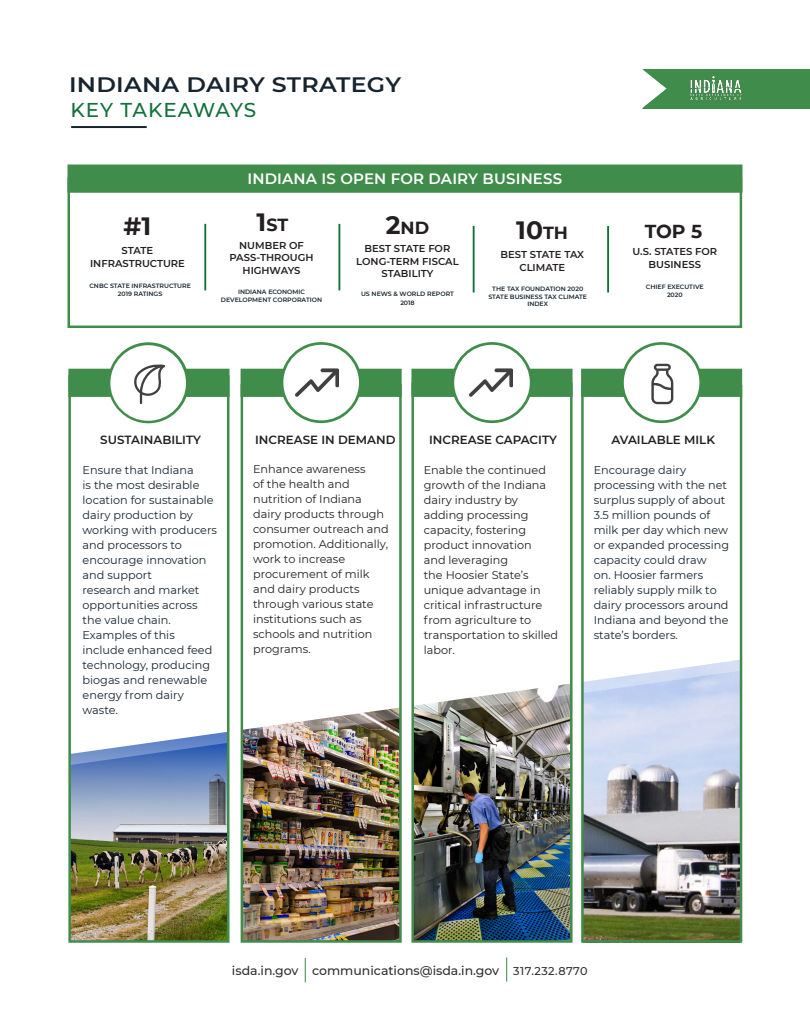
<style>
.page{position:relative;width:810px;height:1035px;background:#fff}
.page>*{position:absolute;margin:0;border:0;box-sizing:border-box;transform-origin:0 0}
.t1{font:700 25px "Montserrat";color:#231f20}
.t2{font:600 20.88px "Montserrat";letter-spacing:.01em;color:#17242e;scale:1.14 1}
.t3{font:500 20px "Montserrat";letter-spacing:.04em;color:#12703a}
.t4{font:700 18.75px "Montserrat";color:#231f20}
.t5{font:700 17.5px "Montserrat";color:#231f20}
.Headline_1{font:600 15px "Montserrat";letter-spacing:.01em;color:#fff}
.t6{font:500 12.5px "Montserrat";color:#312f30}
.Headline_1-2{font:600 11.88px "Montserrat";color:#231f20}
.t7{font:11.25px/15px "Montserrat";color:#17242e}
.t8{font:11.25px/15px "Montserrat";color:#231f20}
.t9{font:500 11.25px "Montserrat";letter-spacing:.04em;color:#312f30}
.Headline_1-3{font:600 10px/12.5px "Montserrat";color:#231f20;text-align:center}
.Headline_1-4{font:600 6.25px/8.8px "Montserrat";color:#17242e;text-align:center}
.s1{font-size:25px}
.s2{font-size:17.5px}
</style>
<div class="page">
<img style="left:244px;top:769px;width:155px;height:171px">
<img style="left:71px;top:769px;width:156px;height:171px">
<img style="left:414px;top:769px;width:156px;height:171px">
<img style="left:584px;top:769px;width:155px;height:171px">
<div style="left:68px;top:165px;width:674px;height:28px;background:#408c4b;border:2px solid #408c4b"></div>
<div style="left:581px;top:369px;width:161px;height:28px;background:#408c4b;border:2px solid #408c4b"></div>
<div style="left:411px;top:369px;width:162px;height:28px;background:#408c4b;border:2px solid #408c4b"></div>
<div style="left:241px;top:369px;width:161px;height:28px;background:#408c4b;border:2px solid #408c4b"></div>
<div style="left:68px;top:369px;width:162px;height:28px;background:#408c4b;border:2px solid #408c4b"></div>
<svg style="left:305px;top:958px;width:1px;height:24px"></svg>
<svg style="left:506px;top:958px;width:1px;height:24px"></svg>
<hr style="left:71px;top:126px;width:76px;height:2px;background:#17242e">
<svg style="left:452px;top:342px;width:81px;height:81px"></svg>
<svg style="left:621px;top:342px;width:81px;height:81px"></svg>
<svg style="left:108px;top:342px;width:81px;height:81px"></svg>
<svg style="left:281px;top:342px;width:81px;height:81px"></svg>
<div style="left:68px;top:177px;width:674px;height:151px;border:2px solid #408c4b"></div>
<hr style="left:204px;top:224px;width:2px;height:66px;background:#12703a">
<hr style="left:338px;top:224px;width:2px;height:66px;background:#12703a">
<hr style="left:473px;top:226px;width:2px;height:67px;background:#12703a">
<hr style="left:607px;top:226px;width:2px;height:67px;background:#12703a">
<img style="left:71px;top:650px;width:672px;height:119px">
<div style="left:581px;top:385px;width:161px;height:558px;border:2px solid #408c4b"></div>
<div style="left:411px;top:383px;width:162px;height:560px;border:2px solid #408c4b"></div>
<div style="left:241px;top:384px;width:161px;height:559px;border:2px solid #408c4b"></div>
<div style="left:68px;top:375px;width:162px;height:568px;border:2px solid #408c4b"></div>
<div style="left:454px;top:345px;width:76px;height:75px;background:#fff;border-radius:50%"></div>
<div style="left:110px;top:345px;width:76px;height:76px;background:#fff;border-radius:50%"></div>
<div style="left:283px;top:345px;width:76px;height:75px;background:#fff;border-radius:50%"></div>
<img style="left:295px;top:368px;width:44px;height:29px">
<div style="left:624px;top:345px;width:75px;height:75px;background:#fff;border-radius:50%"></div>
<img style="left:469px;top:368px;width:44px;height:29px">
<svg style="left:134px;top:364px;width:31px;height:40px"></svg>
<svg style="left:651px;top:364px;width:22px;height:40px"></svg>
<div style="left:642px;top:69px;width:168px;height:39px;background:#408c4b"></div>
<svg style="left:642px;top:69px;width:26px;height:40px"></svg>
<img style="left:690px;top:76px;width:52px;height:24px">
<p class="t2" style="left:69px;top:70px;width:293px">INDIANA DAIRY STRATEGY</p>
<p class="t3" style="left:70px;top:96px;width:187px">KEY TAKEAWAYS</p>
<p class="Headline_1" style="left:247px;top:168px;width:316px">INDIANA IS OPEN FOR DAIRY BUSINESS</p>
<p class="t5" style="left:257px;top:212px;width:33px"><span class="s1">1</span>ST</p>
<p class="Headline_1-3" style="left:230px;top:239px;width:86px">NUMBER OF<br>PASS-THROUGH<br>HIGHWAYS</p>
<p class="t5" style="left:386px;top:215px;width:45px"><span class="s1">2</span>ND</p>
<p class="Headline_1-3" style="left:365px;top:242px;width:87px">BEST STATE FOR</p>
<p class="Headline_1-3" style="left:356px;top:255px;width:104px">LONG-TERM FISCAL<br>STABILITY</p>
<p class="t1" style="left:124px;top:208px;width:29px">#1</p>
<p class="Headline_1-3" style="left:122px;top:244px;width:33px">STATE</p>
<p class="Headline_1-3" style="left:90px;top:257px;width:96px">INFRASTRUCTURE</p>
<p class="Headline_1-4" style="left:89px;top:281px;width:103px">CNBC STATE INFRASTRUCTURE<br>2019 RATINGS</p>
<p class="Headline_1-4" style="left:221px;top:287px;width:103px">INDIANA ECONOMIC<br>DEVELOPMENT CORPORATION</p>
<p class="Headline_1-4" style="left:361px;top:289px;width:94px">US NEWS &amp; WORLD REPORT<br>2018</p>
<p class="Headline_1-4" style="left:488px;top:285px;width:100px;line-height:7.5px">THE TAX FOUNDATION 2020<br>STATE BUSINESS TAX CLIMATE<br>INDEX</p>
<p class="Headline_1-4" style="left:646px;top:283px;width:59px;line-height:7.5px">CHIEF EXECUTIVE<br>2020</p>
<p class="t1" style="left:516px;top:212px;width:53px">10<span class="s2">TH</span></p>
<p class="Headline_1-3" style="left:501px;top:248px;width:85px">BEST STATE TAX<br>CLIMATE</p>
<p class="t4" style="left:645px;top:218px;width:59px">TOP 5</p>
<p class="Headline_1-3" style="left:632px;top:245px;width:86px">U.S. STATES FOR<br>BUSINESS</p>
<p class="Headline_1-2" style="left:100px;top:432px;width:102px">SUSTAINABILITY</p>
<p class="Headline_1-2" style="left:611px;top:432px;width:105px">AVAILABLE MILK</p>
<p class="t8" style="left:253px;top:462px;width:137px">Enhance awareness<br>of the health and nutrition of Indiana dairy products through consumer outreach and promotion. Additionally, work to increase procurement of milk and dairy products through various state institutions such as schools and nutrition programs.</p>
<p class="t8" style="left:424px;top:462px;width:136px">Enable the continued growth of the Indiana dairy industry by adding processing capacity, fostering product innovation<br>and leveraging<br>the Hoosier State’s unique advantage in critical infrastructure from agriculture to transportation to skilled labor.</p>
<p class="Headline_1-2" style="left:255px;top:432px;width:142px">INCREASE IN DEMAND</p>
<p class="Headline_1-2" style="left:429px;top:432px;width:129px">INCREASE CAPACITY</p>
<p class="t7" style="left:83px;top:462px;width:136px">Ensure that Indiana<br>is the most desirable location for sustainable dairy production by working with producers and processors to encourage innovation and support<br>research and market opportunities across the value chain.<br>Examples of this include enhanced feed technology, producing biogas and renewable energy from dairy waste.</p>
<p class="t7" style="left:594px;top:462px;width:137px">Encourage dairy processing with the net surplus supply of about<br>3.5 million pounds of milk per day which new or expanded processing capacity could draw<br>on. Hoosier farmers reliably supply milk to dairy processors around<br>Indiana and beyond the state’s borders.</p>
<p class="t6" style="left:232px;top:962px;width:68px">isda.in.gov</p>
<p class="t6" style="left:312px;top:962px;width:189px">communications@isda.in.gov</p>
<p class="t9" style="left:513px;top:963px;width:76px">317.232.8770</p>
</div>
